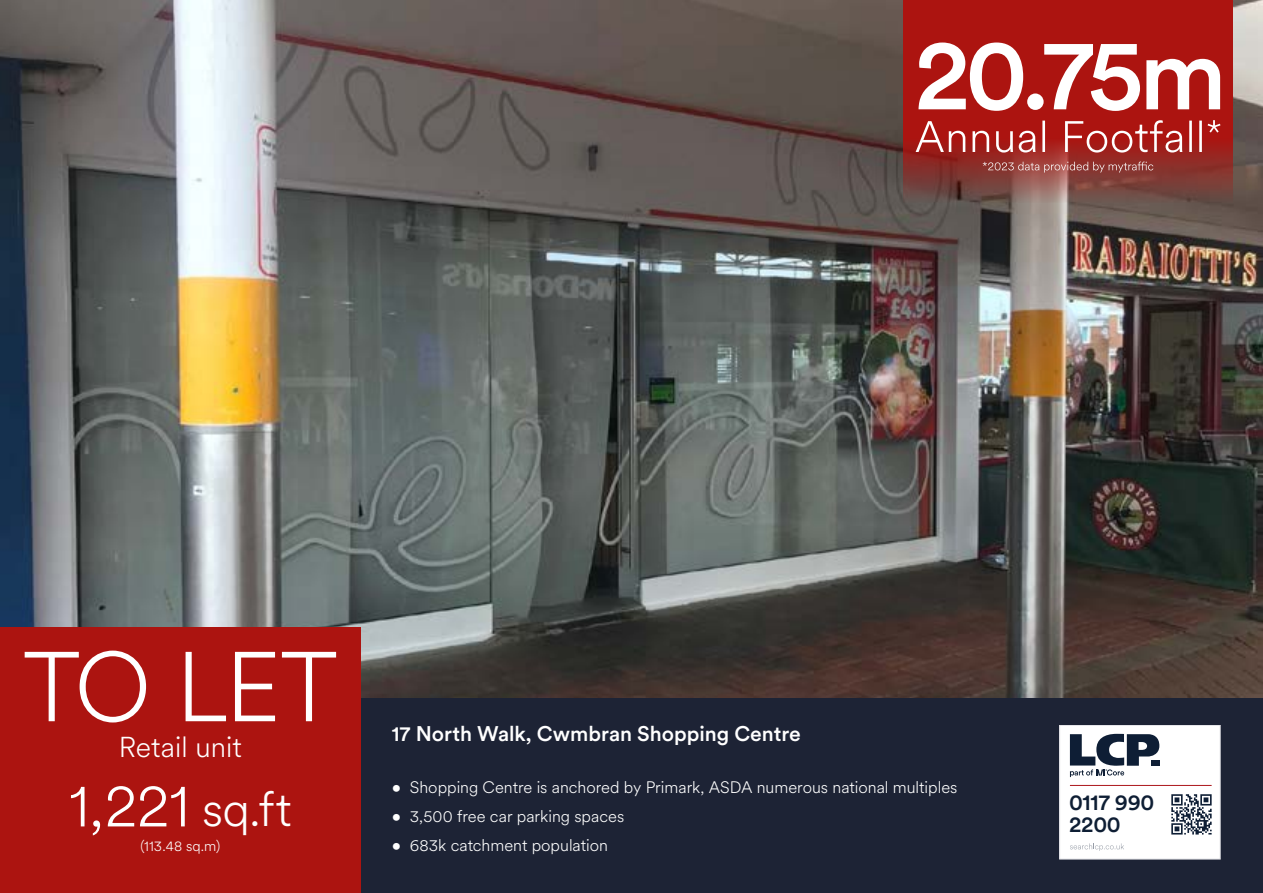
<style>
.page{position:relative;width:1263px;height:893px;background:#fff}
.page>*{position:absolute;margin:0;border:0;box-sizing:border-box;transform-origin:0 0}
.t1{font:300 97.8px "Circular XX";color:#fff}
.t2{font:300 61.05px "Circular XX";color:#fff}
.t3{font:300 28.5px "Circular XX";color:#fff}
.t4{font:500 22.2px/21.8px "Circular XX";letter-spacing:-.01em;color:#0e1e34}
.t5{font:500 21px "Circular XX";letter-spacing:-.005em;color:#fff}
.t6{font:300 16.5px "Circular XX";color:#fff}
.t7{font:300 14.4px "Circular XX";letter-spacing:.005em;color:#fff}
.s1{font-size:48.15px}
</style>
<div class="page">
<img style="left:0;top:0;width:1263px;height:698px">
<div style="left:359px;top:698px;width:904px;height:195px;background:#1d2335"></div>
<div style="left:0;top:628px;width:361px;height:265px;background:#ac1410"></div>
<svg style="left:903px;top:0;width:330px;height:203px;fill:#ac1410"></svg>
<div style="left:1060px;top:725px;width:160px;height:134px;background:#fff"></div>
<div style="left:1059px;top:725px;width:161px;height:134px;border:1px solid #dddde2"></div>
<svg style="left:1070px;top:843px;width:54px;height:8px"></svg>
<hr style="left:1070px;top:785px;width:141px;height:1px;background:#ac161b">
<svg style="left:1070px;top:734px;width:89px;height:43px"></svg>
<svg style="left:1171px;top:794px;width:40px;height:40px"></svg>
<svg style="left:918px;top:43px;width:302px;height:68px"></svg>
<svg style="left:916px;top:120px;width:304px;height:33px"></svg>
<svg style="left:983px;top:162px;width:170px;height:11px"></svg>
<h1 class="t1" style="left:23px;top:621px;width:317px">TO LET</h1>
<h3 class="t3" style="left:119px;top:728px;width:125px">Retail unit</h3>
<h2 class="t2" style="left:69px;top:764px;width:224px">1,221 <span class="s1">sq.ft</span></h2>
<p class="t7" style="left:141px;top:836px;width:81px">(113.48 sq.m)</p>
<p class="t5" style="left:392px;top:720px;width:411px">17 North Walk, Cwmbran Shopping Centre</p>
<p class="t6" style="left:392px;top:776px;width:567px">• Shopping Centre is anchored by Primark, ASDA numerous national multiples</p>
<p class="t6" style="left:392px;top:805px;width:234px">• 3,500 free car parking spaces</p>
<p class="t6" style="left:392px;top:834px;width:218px">• 683k catchment population</p>
<h3 class="t4" style="left:1069px;top:791px;width:87px">0117 990<br>2200</h3>
</div>
